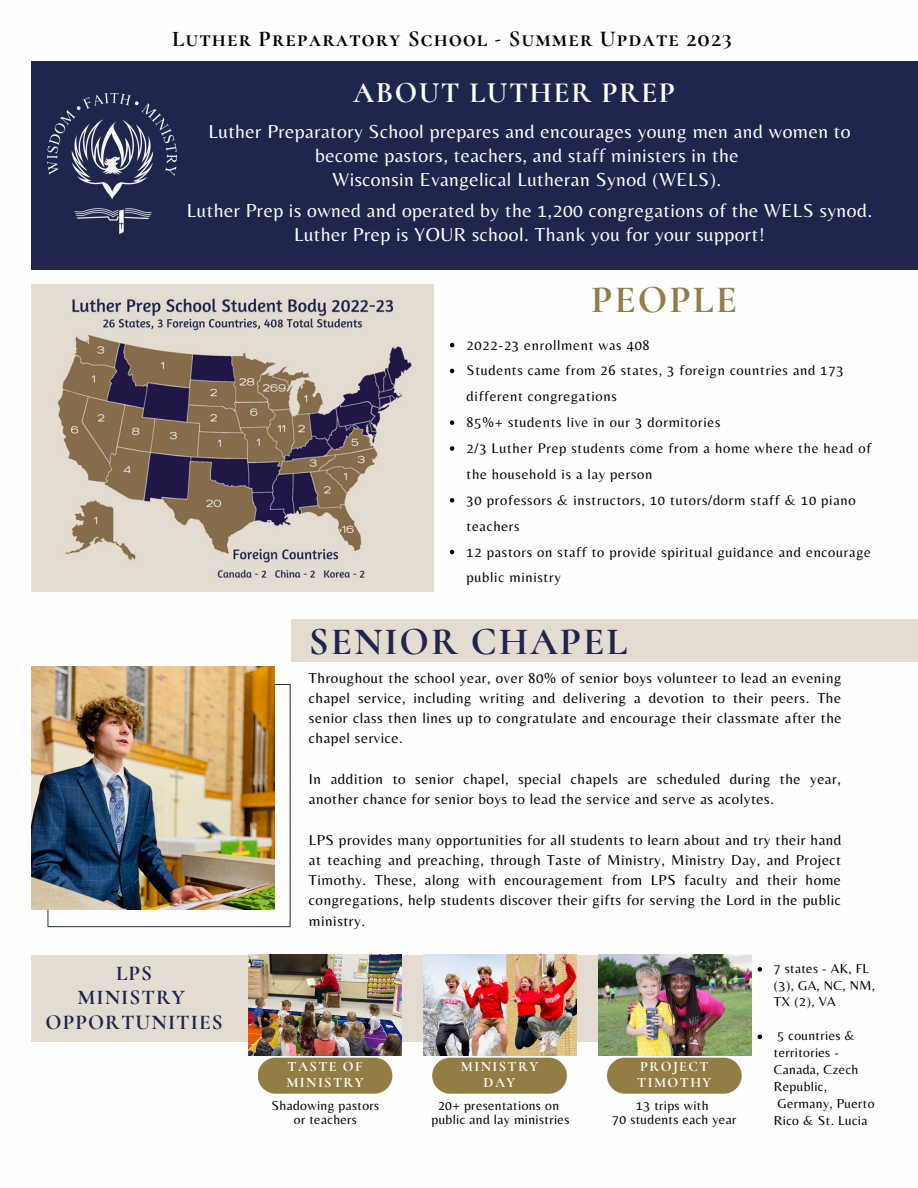
<style>
.page{position:relative;width:918px;height:1188px;background:#fff}
.page>*{position:absolute;margin:0;border:0;box-sizing:border-box;transform-origin:0 0}
.t1{font:700 38.7px "Cormorant SC";letter-spacing:.05em;color:#1e264d}
.t2{font:700 38.7px "Cormorant SC";letter-spacing:.05em;color:#927d44}
.t3{font:700 29.4px "Cormorant SC";letter-spacing:.05em;color:#fffffe}
.t4{font:700 22.5px "Cormorant SC";letter-spacing:.05em;color:#000}
.t5{font:700 21px "Cormorant SC";letter-spacing:.05em;color:#1e264d}
.t6{font:19.5px/23.7px "Belleza";letter-spacing:.025em;color:#fefefe;text-align:center}
.t7{font:15px/20.2px "Belleza";letter-spacing:.035em;color:#000;text-align:justify}
.t8{font:14.55px/25.8px "Belleza";letter-spacing:.05em;color:#000}
.t9{font:700 14.1px/15.9px "Cormorant SC";letter-spacing:.1em;color:#fefefe}
.t10{font:13.5px/16.8px "Belleza";letter-spacing:.03em;color:#000}
</style>
<div class="page">
<div style="left:291px;top:619px;width:627px;height:43px;background:#e5dcd1"></div>
<img style="left:32px;top:284px;width:401px;height:307px">
<svg style="left:450px;top:343px;width:4px;height:4px"></svg>
<svg style="left:450px;top:369px;width:4px;height:4px"></svg>
<svg style="left:450px;top:420px;width:4px;height:5px"></svg>
<svg style="left:450px;top:446px;width:4px;height:5px"></svg>
<svg style="left:450px;top:498px;width:4px;height:5px"></svg>
<svg style="left:450px;top:550px;width:4px;height:4px"></svg>
<div style="left:32px;top:61px;width:886px;height:208px;background:#1e264d"></div>
<img style="left:47px;top:94px;width:130px;height:140px">
<svg style="left:47px;top:684px;width:244px;height:243px"></svg>
<img style="left:32px;top:667px;width:243px;height:243px">
<div style="left:32px;top:956px;width:706px;height:86px;background:#e5dcd1"></div>
<svg style="left:758px;top:967px;width:4px;height:5px"></svg>
<svg style="left:758px;top:1035px;width:4px;height:4px"></svg>
<div style="left:258px;top:1058px;width:134px;height:36px;background:#927d44;border-radius:18px"></div>
<img style="left:249px;top:954px;width:153px;height:102px">
<div style="left:432px;top:1058px;width:135px;height:36px;background:#927d44;border-radius:18px"></div>
<img style="left:423px;top:954px;width:153px;height:102px">
<div style="left:607px;top:1058px;width:135px;height:36px;background:#927d44;border-radius:18px"></div>
<img style="left:598px;top:954px;width:153px;height:102px">
<p class="t4" style="left:172px;top:25px;width:562px">Luther Preparatory School - Summer Update 2023</p>
<p class="t3" style="left:353px;top:75px;width:323px">ABOUT LUTHER PREP</p>
<p class="t6" style="left:208px;top:120px;width:644px">Luther Preparatory School prepares and encourages young men and women to become pastors, teachers, and staff ministers in the</p>
<p class="t6" style="left:332px;top:167px;width:390px">Wisconsin Evangelical Lutheran Synod (WELS).</p>
<p class="t6" style="left:187px;top:198px;width:687px">Luther Prep is owned and operated by the 1,200 congregations of the WELS synod.<br>Luther Prep is YOUR school. Thank you for your support!</p>
<p class="t2" style="left:591px;top:276px;width:147px">PEOPLE</p>
<p class="t8" style="left:467px;top:332px;width:185px">2022-23 enrollment was 408</p>
<p class="t8" style="left:467px;top:357px;width:378px">Students came from 26 states, 3 foreign countries and 173 different congregations</p>
<p class="t8" style="left:467px;top:409px;width:255px">85%+ students live in our 3 dormitories</p>
<p class="t8" style="left:467px;top:435px;width:406px">2/3 Luther Prep students come from a home where the head of the household is a lay person</p>
<p class="t8" style="left:467px;top:487px;width:391px">30 professors &amp; instructors, 10 tutors/dorm staff &amp; 10 piano teachers</p>
<p class="t8" style="left:467px;top:539px;width:406px">12 pastors on staff to provide spiritual guidance and encourage public ministry</p>
<p class="t1" style="left:309px;top:618px;width:320px">SENIOR CHAPEL</p>
<p class="t5" style="left:116px;top:960px;width:38px">LPS</p>
<p class="t5" style="left:77px;top:985px;width:109px">MINISTRY</p>
<p class="t5" style="left:46px;top:1010px;width:179px">OPPORTUNITIES</p>
<p class="t7" style="left:309px;top:667px;width:534px">Throughout the school year, over 80% of senior boys volunteer to lead an evening chapel service, including writing and delivering a devotion to their peers. The senior class then lines up to congratulate and encourage their classmate after the chapel service.</p>
<p class="t7" style="left:309px;top:768px;width:533px">In addition to senior chapel, special chapels are scheduled during the year, another chance for senior boys to lead the service and serve as acolytes.</p>
<p class="t7" style="left:309px;top:829px;width:534px">LPS provides many opportunities for all students to learn about and try their hand at teaching and preaching, through Taste of Ministry, Ministry Day, and Project Timothy. These, along with encouragement from LPS faculty and their home congregations, help students discover their gifts for serving the Lord in the public ministry.</p>
<p class="t9" style="left:286px;top:1059px;width:79px">TASTE OF<br>MINISTRY</p>
<p class="t9" style="left:461px;top:1059px;width:79px;text-align:center">MINISTRY<br>DAY</p>
<p class="t10" style="left:438px;top:1097px;width:123px">20+ presentations on</p>
<p class="t10" style="left:432px;top:1111px;width:139px">public and lay ministries</p>
<p class="t10" style="left:272px;top:1097px;width:109px">Shadowing pastors</p>
<p class="t10" style="left:294px;top:1111px;width:65px">or teachers</p>
<p class="t9" style="left:637px;top:1059px;width:76px">PROJECT<br>TIMOTHY</p>
<p class="t10" style="left:636px;top:1097px;width:74px">13 trips with</p>
<p class="t10" style="left:612px;top:1111px;width:126px">70 students each year</p>
<p class="t10" style="left:774px;top:960px;width:103px">7 states - AK, FL (3), GA, NC, NM,<br>TX (2), VA</p>
<p class="t10" style="left:774px;top:1027px;width:102px">5 countries &amp; territories -<br>Canada, Czech<br>Republic,<br>Germany, Puerto<br>Rico &amp; St. Lucia</p>
</div>
